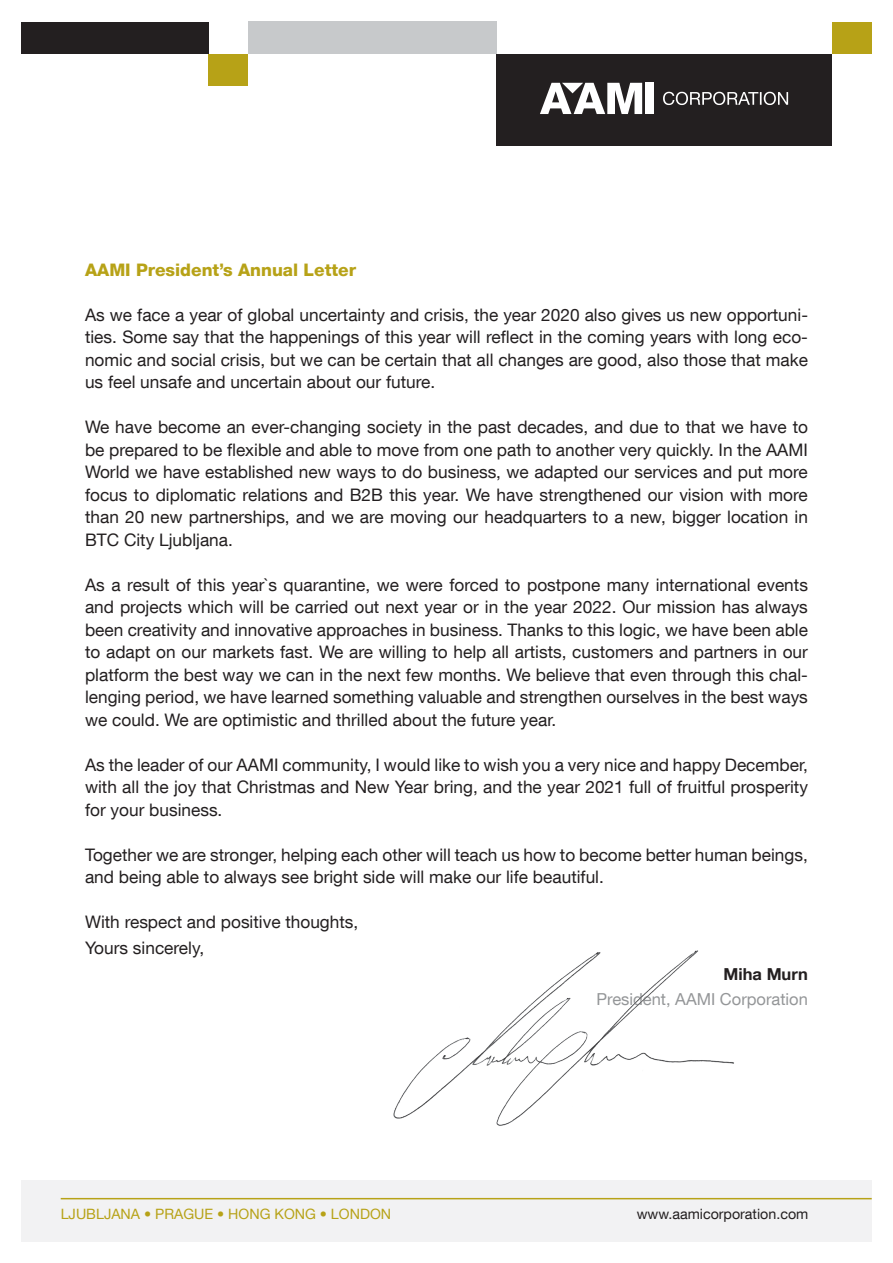
<style>
.page{position:relative;width:893px;height:1263px;background:#fff}
.page>*{position:absolute;margin:0;border:0;box-sizing:border-box;transform-origin:0 0}
.t1{font:17.25px/22.5px "Helvetica Neue LT Com";color:#231f20;text-align:justify}
.t2{font:800 17.25px "Helvetica Neue LT Com";color:#b7a217}
.t3{font:16.5px "Helvetica Neue LT Com";color:#949698}
.t4{font:700 16.5px "Helvetica Neue LT Com";color:#231f20}
.t5{font:14.25px "Helvetica Neue LT Com";color:#b7a217}
.t6{font:14.25px "Helvetica Neue LT Com";color:#231f20}
</style>
<div class="page">
<div style="left:248px;top:21px;width:248px;height:33px;background:#c7c9cb"></div>
<div style="left:496px;top:54px;width:336px;height:91px;background:#231f20"></div>
<div style="left:646px;top:83px;width:8px;height:31px;background:#fff"></div>
<svg style="left:540px;top:83px;width:102px;height:31px"></svg>
<svg style="left:663px;top:92px;width:125px;height:13px"></svg>
<div style="left:832px;top:23px;width:40px;height:31px;background:#b7a217"></div>
<div style="left:209px;top:54px;width:39px;height:31px;background:#b7a217"></div>
<div style="left:21px;top:23px;width:188px;height:31px;background:#231f20"></div>
<div style="left:21px;top:1180px;width:851px;height:62px;background:#f2f2f3"></div>
<hr style="left:61px;top:1198px;width:811px;height:1px;background:#b7a217">
<img style="left:393px;top:950px;width:341px;height:176px">
<p class="t2" style="left:85px;top:260px;width:272px">AAMI President’s Annual Letter</p>
<p class="t1" style="left:85px;top:303px;width:724px">As we face a year of global uncertainty and crisis, the year 2020 also gives us new opportuni&shy;ties. Some say that the happenings of this year will reflect in the coming years with long eco&shy;nomic and social crisis, but we can be certain that all changes are good, also those that make us feel unsafe and uncertain about our future.</p>
<p class="t1" style="left:85px;top:416px;width:724px">We have become an ever-changing society in the past decades, and due to that we have to be prepared to be flexible and able to move from one path to another very quickly. In the AAMI World we have established new ways to do business, we adapted our services and put more focus to diplomatic relations and B2B this year. We have strengthened our vision with more than 20 new partnerships, and we are moving our headquarters to a new, bigger location in BTC City Ljubljana.</p>
<p class="t1" style="left:85px;top:573px;width:724px">As a result of this year`s quarantine, we were forced to postpone many international events and projects which will be carried out next year or in the year 2022. Our mission has always been creativity and innovative approaches in business. Thanks to this logic, we have been able to adapt on our markets fast. We are willing to help all artists, customers and partners in our platform the best way we can in the next few months. We believe that even through this chal&shy;lenging period, we have learned something valuable and strengthen ourselves in the best ways we could. We are optimistic and thrilled about the future year.</p>
<p class="t1" style="left:85px;top:753px;width:724px">As the leader of our AAMI community, I would like to wish you a very nice and happy December, with all the joy that Christmas and New Year bring, and the year 2021 full of fruitful prosperity for your business.</p>
<p class="t1" style="left:85px;top:843px;width:724px">Together we are stronger, helping each other will teach us how to become better human beings, and being able to always see bright side will make our life beautiful.</p>
<p class="t1" style="left:85px;top:909px;width:275px;line-height:25.5px">With respect and positive thoughts,<br>Yours sincerely,</p>
<p class="t4" style="left:724px;top:963px;width:86px">Miha Murn</p>
<p class="t3" style="left:596px;top:989px;width:213px">President, AAMI Corporation</p>
<p class="t5" style="left:61px;top:1205px;width:332px">LJUBLJANA • PRAGUE • HONG KONG • LONDON</p>
<p class="t6" style="left:637px;top:1205px;width:173px">www.aamicorporation.com</p>
</div>
